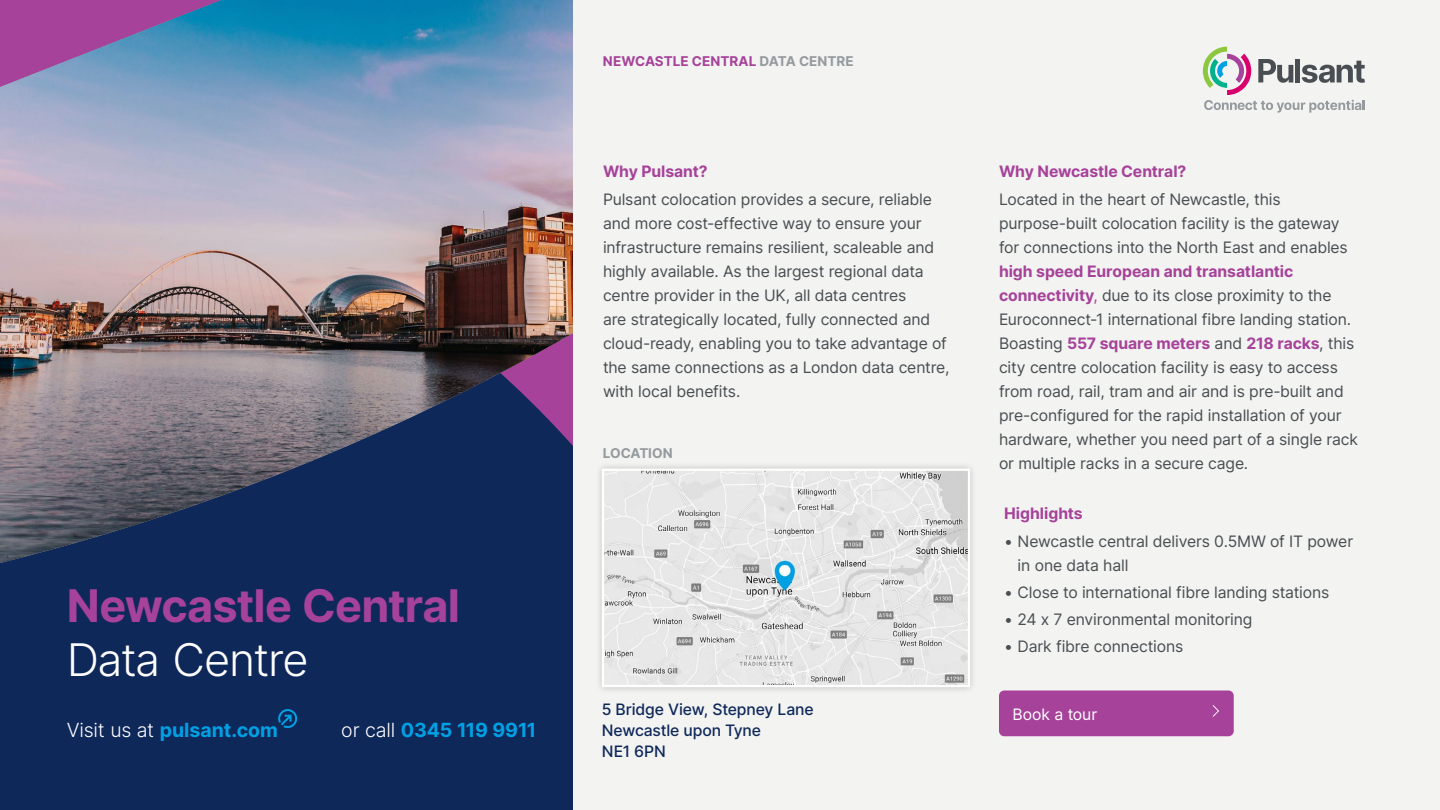
<style>
.page{position:relative;width:1440px;height:810px;background:#fff}
.page>*{position:absolute;margin:0;border:0;box-sizing:border-box;transform-origin:0 0}
.t1{font:700 45px "Inter";letter-spacing:-.02em;color:#a64299}
.t2{font:300 45px "Inter";letter-spacing:-.03em;color:#fff}
.t3{font:700 19.5px "Inter";letter-spacing:-.005em;color:#00a1e4}
.t4{font:15.75px/24px "Inter";letter-spacing:-.01em;color:#484e51}
.t5{font:500 15.75px/21px "Inter";letter-spacing:-.01em;color:#0f285a}
.t6{font:700 15.75px "Inter";letter-spacing:-.005em;color:#a64299}
.t7{font:15.75px "Inter";letter-spacing:-.005em;color:#fff}
.t8{font:700 13.5px "Inter";color:#a64299}
.t9{font:700 13.5px "Inter";letter-spacing:-.005em;color:#949a9e}
.s1{font-weight:300;color:#fff}
.s2{color:#949a9e}
.s3{font-weight:700;color:#a64299}
.s4{color:#a64299}
</style>
<div class="page">
<div style="left:0;top:1px;width:1440px;height:809px;background:#f3f3f2"></div>
<div style="left:0;top:0;width:573px;height:810px;background:#0f285a"></div>
<img style="left:0;top:0;width:573px;height:563px">
<div style="left:595px;top:461px;width:382px;height:233px;background:#e9e9e8"></div>
<img style="left:605px;top:472px;width:362px;height:212px">
<div style="left:602px;top:469px;width:368px;height:218px;border:2px solid #fff"></div>
<div style="left:999px;top:691px;width:235px;height:45px;background:#a64299;border-radius:5px"></div>
<svg style="left:1212px;top:705px;width:7px;height:12px"></svg>
<svg style="left:278px;top:709px;width:19px;height:19px"></svg>
<svg style="left:1203px;top:47px;width:162px;height:66px"></svg>
<h1 class="t1" style="left:67px;top:573px;width:395px">Newcastle Central</h1>
<h1 class="t2" style="left:67px;top:627px;width:243px">Data Centre</h1>
<p class="t3" style="left:67px;top:715px;width:213px"><span class="s1">Visit us at</span> pulsant.com</p>
<p class="t3" style="left:341px;top:715px;width:197px"><span class="s1">or call</span> 0345 119 9911</p>
<p class="t8" style="left:603px;top:51px;width:252px">NEWCASTLE CENTRAL <span class="s2">DATA CENTRE</span></p>
<p class="t6" style="left:603px;top:160px;width:106px">Why Pulsant?</p>
<p class="t4" style="left:603px;top:187px;width:348px">Pulsant colocation provides a secure, reliable and more cost-effective way to ensure your infrastructure remains resilient, scaleable and highly available. As the largest regional data centre provider in the UK, all data centres<br>are strategically located, fully connected and cloud-ready, enabling you to take advantage of the same connections as a London data centre, with local benefits.</p>
<p class="t9" style="left:603px;top:443px;width:71px">LOCATION</p>
<p class="t5" style="left:602px;top:699px;width:213px">5 Bridge View, Stepney Lane<br>Newcastle upon Tyne<br>NE1 6PN</p>
<p class="t6" style="left:999px;top:160px;width:189px">Why Newcastle Central?</p>
<p class="t4" style="left:999px;top:187px;width:350px">Located in the heart of Newcastle, this purpose-built colocation facility is the gateway for connections into the North East and enables</p>
<p class="t4" style="left:999px;top:259px;width:361px"><span class="s3">high speed European and transatlantic connectivity</span><span class="s4">,</span> due to its close proximity to the Euroconnect-1 international fibre landing station.<br>Boasting <span class="s3">557 square meters</span> and <span class="s3">218 racks</span>, this city centre colocation facility is easy to access from road, rail, tram and air and is pre-built and pre-configured for the rapid installation of your hardware, whether you need part of a single rack or multiple racks in a secure cage.</p>
<p class="t6" style="left:1004px;top:502px;width:80px">Highlights</p>
<p class="t4" style="left:1018px;top:529px;width:337px;text-indent:-13px">• Newcastle central delivers 0.5MW of IT power in one data hall</p>
<p class="t4" style="left:1004px;top:580px;width:327px">• Close to international fibre landing stations</p>
<p class="t4" style="left:1004px;top:607px;width:250px">• 24 x 7 environmental monitoring</p>
<p class="t4" style="left:1004px;top:634px;width:181px">• Dark fibre connections</p>
<p class="t7" style="left:1012px;top:702px;width:86px">Book a tour</p>
</div>
